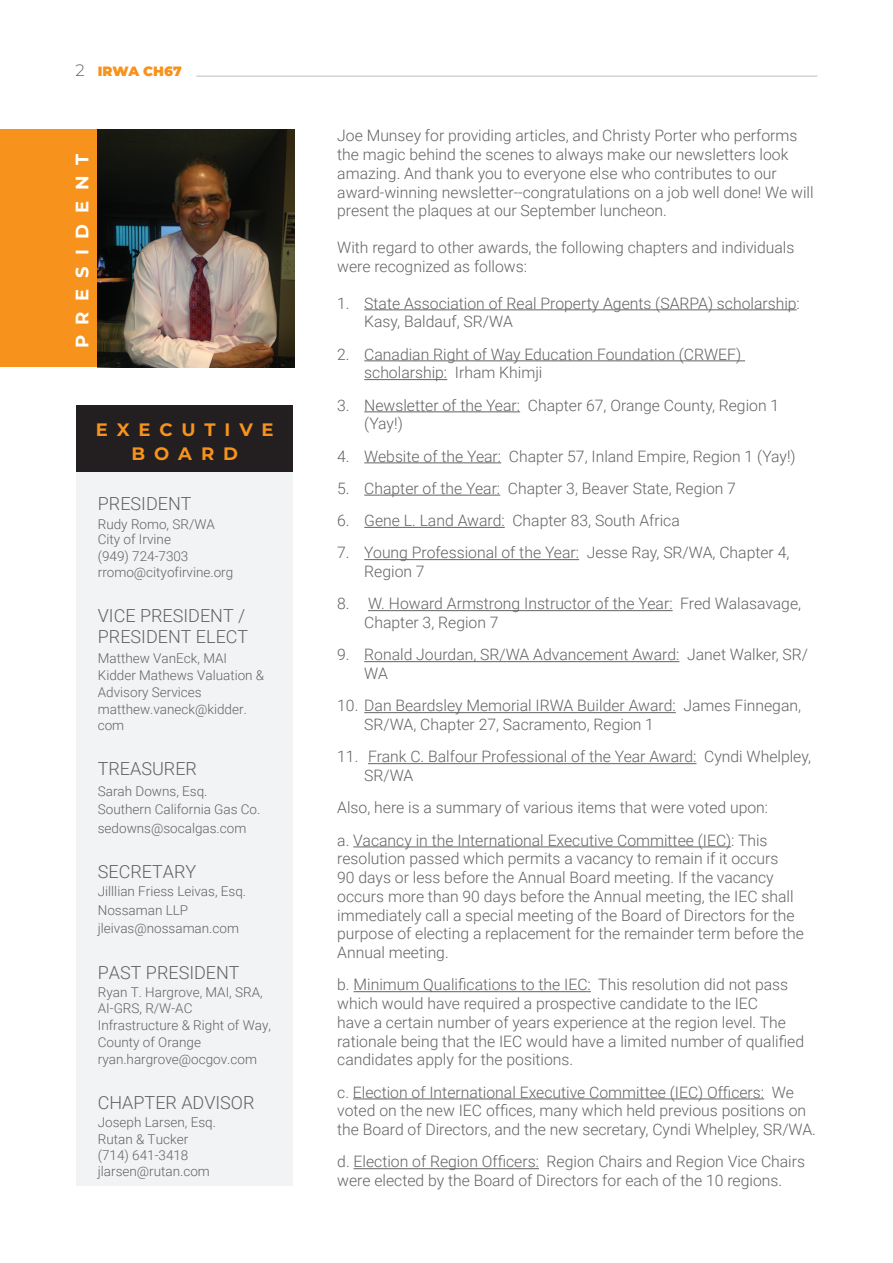
<style>
.page{position:relative;width:893px;height:1263px;background:#fff}
.page>*{position:absolute;margin:0;border:0;box-sizing:border-box;transform-origin:0 0}
.t1{font:300 18px/21.6px "Roboto";color:#636366}
.t2{font:700 18px/24px "Montserrat";letter-spacing:.495em;color:#f7931d;text-align:center}
.t3{font:700 18px "Montserrat";letter-spacing:.6em;color:#fff}
.t4{font:300 15.75px/18.8px "Roboto";color:#636366}
.t5{font:300 13.5px/18.6px "Roboto";color:#636366}
.t6{font:900 13.5px "Montserrat";color:#f7931d}
.s1{font-weight:300;font-size:16.5px;color:#636366}
</style>
<div class="page">
<div style="left:76px;top:472px;width:217px;height:714px;background:#f2f3f4"></div>
<div style="left:76px;top:405px;width:217px;height:66px;background:#231f20"></div>
<div style="left:0;top:130px;width:98px;height:237px;background:#f7931d"></div>
<img style="left:98px;top:130px;width:196px;height:237px">
<hr style="left:364px;top:309px;width:433px;height:1px;background:#636366">
<hr style="left:364px;top:360px;width:381px;height:1px;background:#636366">
<hr style="left:364px;top:379px;width:83px;height:1px;background:#636366">
<hr style="left:364px;top:411px;width:156px;height:1px;background:#636366">
<hr style="left:364px;top:462px;width:137px;height:1px;background:#636366">
<hr style="left:364px;top:495px;width:136px;height:1px;background:#636366">
<hr style="left:364px;top:527px;width:141px;height:1px;background:#636366">
<hr style="left:364px;top:559px;width:215px;height:1px;background:#636366">
<hr style="left:368px;top:610px;width:305px;height:1px;background:#636366">
<hr style="left:364px;top:661px;width:315px;height:1px;background:#636366">
<hr style="left:364px;top:712px;width:312px;height:1px;background:#636366">
<hr style="left:368px;top:763px;width:328px;height:1px;background:#636366">
<hr style="left:353px;top:846px;width:378px;height:1px;background:#636366">
<hr style="left:354px;top:991px;width:237px;height:1px;background:#636366">
<hr style="left:353px;top:1098px;width:411px;height:1px;background:#636366">
<hr style="left:354px;top:1168px;width:185px;height:1px;background:#636366">
<hr style="left:196px;top:76px;width:621px;height:1px;background:#bcbdc0">
<p class="t6" style="left:76px;top:61px;width:108px"><span class="s1">2</span> IRWA CH67</p>
<p class="t3" style="left:69px;top:348px;width:196px;rotate:-90deg">PRESIDENT</p>
<p class="t2" style="left:96px;top:416px;width:179px">EXECUTIVE<br>BOARD</p>
<p class="t1" style="left:98px;top:492px;width:95px">PRESIDENT</p>
<p class="t5" style="left:98px;top:515px;width:137px;line-height:16px">Rudy Romo, SR/WA<br>City of Irvine<br>(949) 724-7303 rromo@cityofirvine.org</p>
<p class="t1" style="left:98px;top:604px;width:152px">VICE PRESIDENT /<br>PRESIDENT ELECT</p>
<p class="t5" style="left:98px;top:649px;width:168px;line-height:16.8px">Matthew VanEck, MAI<br>Kidder Mathews Valuation &amp;<br>Advisory Services matthew.vaneck@kidder. com</p>
<p class="t1" style="left:98px;top:757px;width:101px">TREASURER</p>
<p class="t5" style="left:98px;top:781px;width:164px">Sarah Downs, Esq.<br>Southern California Gas Co. sedowns@socalgas.com</p>
<p class="t1" style="left:98px;top:860px;width:100px">SECRETARY</p>
<p class="t5" style="left:98px;top:882px;width:150px">Jilllian Friess Leivas, Esq.<br>Nossaman LLP jleivas@nossaman.com</p>
<p class="t1" style="left:98px;top:961px;width:143px">PAST PRESIDENT</p>
<p class="t5" style="left:98px;top:983px;width:175px;line-height:17px">Ryan T. Hargrove, MAI, SRA,<br>AI-GRS, R/W-AC<br>Infrastructure &amp; Right of Way,<br>County of Orange ryan.hargrove@ocgov.com</p>
<p class="t1" style="left:98px;top:1091px;width:158px">CHAPTER ADVISOR</p>
<p class="t5" style="left:98px;top:1114px;width:120px;line-height:16.2px">Joseph Larsen, Esq.<br>Rutan &amp; Tucker (714) 641-3418 jlarsen@rutan.com</p>
<p class="t4" style="left:337px;top:126px;width:478px">Joe Munsey for providing articles, and Christy Porter who performs the magic behind the scenes to always make our newsletters look amazing. And thank you to everyone else who contributes to our award-winning newsletter--congratulations on a job well done! We will present the plaques at our September luncheon.</p>
<p class="t4" style="left:337px;top:238px;width:459px">With regard to other awards, the following chapters and individuals were recognized as follows:</p>
<p class="t4" style="left:364px;top:293px;width:437px;text-indent:-27px">1. State Association of Real Property Agents (SARPA) scholarship:<br>Kasy, Baldauf, SR/WA</p>
<p class="t4" style="left:364px;top:344px;width:378px;text-indent:-27px">2. Canadian Right of Way Education Foundation (CRWEF) scholarship: Irham Khimji</p>
<p class="t4" style="left:364px;top:395px;width:416px;text-indent:-27px">3. Newsletter of the Year: Chapter 67, Orange County, Region 1 (Yay!)</p>
<p class="t4" style="left:337px;top:446px;width:460px">4. Website of the Year: Chapter 57, Inland Empire, Region 1 (Yay!)</p>
<p class="t4" style="left:337px;top:478px;width:400px">5. Chapter of the Year: Chapter 3, Beaver State, Region 7</p>
<p class="t4" style="left:337px;top:511px;width:344px">6. Gene L. Land Award: Chapter 83, South Africa</p>
<p class="t4" style="left:364px;top:543px;width:427px;text-indent:-27px">7. Young Professional of the Year: Jesse Ray, SR/WA, Chapter 4,<br>Region 7</p>
<p class="t4" style="left:364px;top:594px;width:438px;text-indent:-27px">8. W. Howard Armstrong Instructor of the Year: Fred Walasavage,<br>Chapter 3, Region 7</p>
<p class="t4" style="left:364px;top:645px;width:445px;text-indent:-27px">9. Ronald Jourdan, SR/WA Advancement Award: Janet Walker, SR/<br>WA</p>
<p class="t4" style="left:364px;top:696px;width:438px;text-indent:-27px">10. Dan Beardsley Memorial IRWA Builder Award: James Finnegan,<br>SR/WA, Chapter 27, Sacramento, Region 1</p>
<p class="t4" style="left:364px;top:747px;width:448px;text-indent:-27px">11. Frank C. Balfour Professional of the Year Award: Cyndi Whelpley,<br>SR/WA</p>
<p class="t4" style="left:337px;top:791px;width:432px;line-height:32.2px">Also, here is a summary of various items that were voted upon: a. Vacancy in the International Executive Committee (IEC): This</p>
<p class="t4" style="left:337px;top:849px;width:468px">resolution passed which permits a vacancy to remain if it occurs<br>90 days or less before the Annual Board meeting. If the vacancy occurs more than 90 days before the Annual meeting, the IEC shall immediately call a special meeting of the Board of Directors for the purpose of electing a replacement for the remainder term before the Annual meeting.</p>
<p class="t4" style="left:337px;top:975px;width:468px">b. Minimum Qualifications to the IEC: This resolution did not pass which would have required a prospective candidate to the IEC<br>have a certain number of years experience at the region level. The rationale being that the IEC would have a limited number of qualified candidates apply for the positions.</p>
<p class="t4" style="left:337px;top:1082px;width:480px">c. Election of International Executive Committee (IEC) Officers: We voted on the new IEC offices, many which held previous positions on the Board of Directors, and the new secretary, Cyndi Whelpley, SR/WA.</p>
<p class="t4" style="left:337px;top:1152px;width:469px">d. Election of Region Officers: Region Chairs and Region Vice Chairs were elected by the Board of Directors for each of the 10 regions.</p>
</div>
